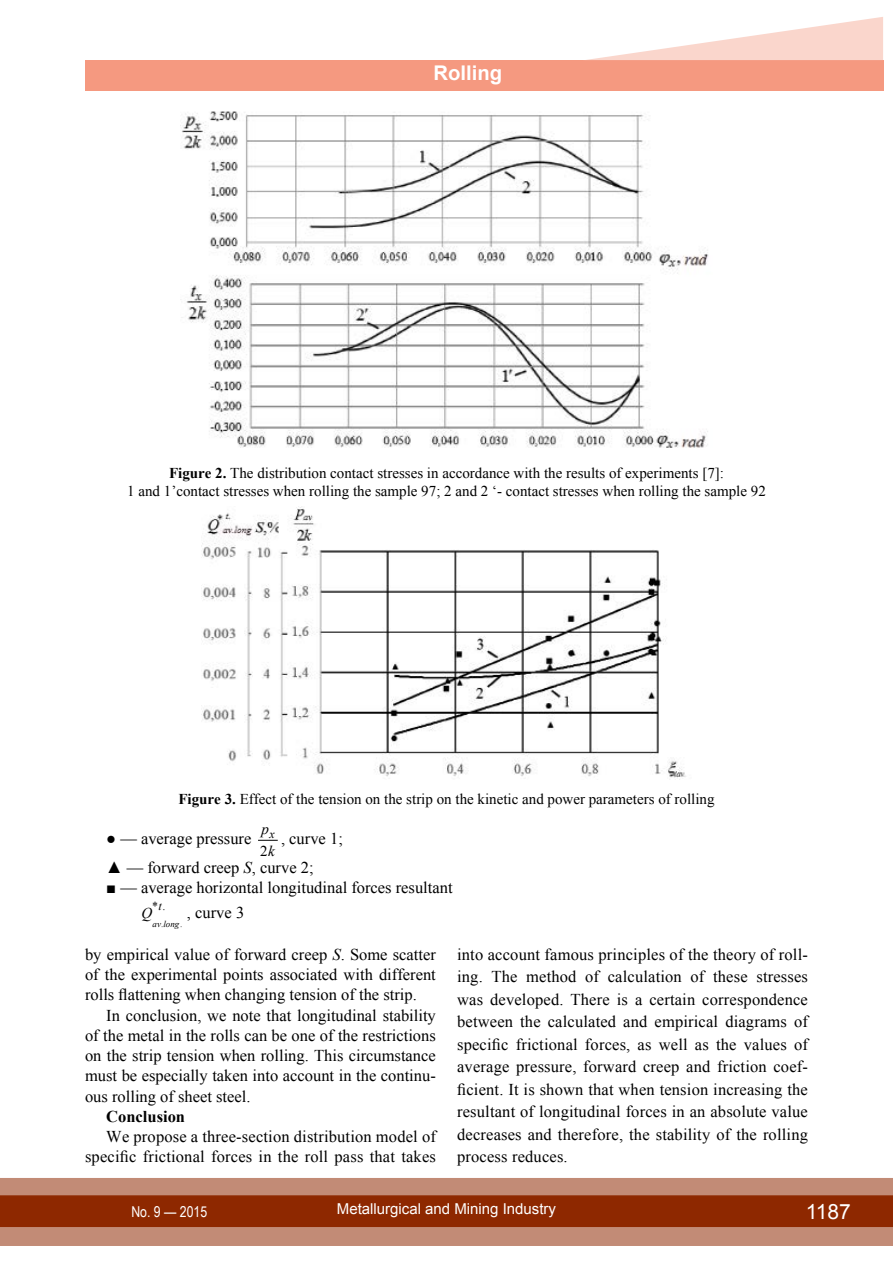
<style>
.page{position:relative;width:893px;height:1263px;background:#fff}
.page>*{position:absolute;margin:0;border:0;box-sizing:border-box;transform-origin:0 0}
.t1{font:21px "Arial";color:#fff}
.t2{font:700 20.25px "Arial";color:#fff}
.t3{font:16.5px/22.5px "Times New Roman";color:#000;text-align:justify}
.t4{font:700 16.5px "Times New Roman";color:#000}
.t5{font:15px/18px "Times New Roman";color:#000;text-align:center}
.t6{font:15px "Arial";color:#fff}
.t7{font:15px "Arial Narrow";color:#fff}
.t8{font:italic 15px "Times New Roman";color:#000}
.t9{font:italic 12px "Times New Roman";color:#000}
.t10{font:12px "Times New Roman";color:#000}
.t11{font:italic 9px "Times New Roman";color:#000}
.t12{font:9px "Times New Roman";color:#000}
.s1{font-weight:700}
.s2{font-style:italic}
.s3{font-style:normal}
</style>
<div class="page">
<div style="left:0;top:1178px;width:893px;height:68px;background:#c28b76"></div>
<div style="left:0;top:1195px;width:893px;height:32px;background:#8e2800;border:2px solid #8e2800"></div>
<div style="left:85px;top:60px;width:798px;height:31px;background:#f59980"></div>
<svg style="left:587px;top:17px;width:296px;height:43px"></svg>
<img style="left:180px;top:111px;width:529px;height:337px">
<img style="left:201px;top:507px;width:485px;height:271px">
<svg style="left:259px;top:840px;width:18px;height:1px"></svg>
<p class="t2" style="left:434px;top:60px;width:70px">Rolling</p>
<p class="t5" style="left:127px;top:464px;width:640px"><span class="s1">Figure 2.</span> The distribution contact stresses in accordance with the results of experiments [7]:<br>1 and 1’contact stresses when rolling the sample 97; 2 and 2 ‘- contact stresses when rolling the sample 92</p>
<p class="t5" style="left:178px;top:789px;width:538px"><span class="s1">Figure 3.</span> Effect of the tension on the strip on the kinetic and power parameters of rolling</p>
<p class="t3" style="left:106px;top:827px;width:147px">● — average pressure</p>
<p class="t5" style="left:260px;top:841px;width:16px">2<span class="s2">k</span></p>
<p class="t9" style="left:261px;top:825px;width:15px">x<sup>p</sup></p>
<p class="t3" style="left:281px;top:827px;width:63px">, curve 1;</p>
<p class="t3" style="left:106px;top:856px;width:209px">▲ — forward creep <span class="s2">S</span>, curve 2;</p>
<p class="t3" style="left:106px;top:876px;width:348px">■ — average horizontal longitudinal forces resultant</p>
<p class="t12" style="left:161px;top:918px;width:4px">.</p>
<p class="t10" style="left:152px;top:898px;width:15px">* .</p>
<p class="t9" style="left:159px;top:898px;width:5px">t</p>
<p class="t8" style="left:141px;top:902px;width:12px">Q</p>
<p class="t3" style="left:187px;top:900px;width:59px">, curve 3</p>
<p class="t11" style="left:153px;top:918px;width:31px">av long<span class="s3">.</span></p>
<p class="t3" style="left:85px;top:944px;width:352px;line-height:20.2px">by empirical value of forward creep <span class="s2">S</span>. Some scatter of the experimental points associated with different rolls flattening when changing tension of the strip.</p>
<p class="t3" style="left:85px;top:1004px;width:352px;line-height:20.2px;text-indent:21px">In conclusion, we note that longitudinal stability of the metal in the rolls can be one of the restrictions on the strip tension when rolling. This circumstance must be especially taken into account in the continu&shy;ous rolling of sheet steel.</p>
<p class="t4" style="left:106px;top:1105px;width:80px">Conclusion</p>
<p class="t3" style="left:85px;top:1126px;width:352px;line-height:20.2px;text-align:right">We propose a three-section distribution model of specific frictional forces in the roll pass that takes</p>
<p class="t3" style="left:457px;top:943px;width:352px">into account famous principles of the theory of roll&shy;ing. The method of calculation of these stresses was developed. There is a certain correspondence between the calculated and empirical diagrams of specific frictional forces, as well as the values of average pressure, forward creep and friction coef&shy;ficient. It is shown that when tension increasing the resultant of longitudinal forces in an absolute value decreases and therefore, the stability of the rolling process reduces.</p>
<p class="t7" style="left:131px;top:1200px;width:77px">No. 9 — 2015</p>
<p class="t6" style="left:337px;top:1199px;width:221px">Metallurgical and Mining Industry</p>
<p class="t1" style="left:806px;top:1197px;width:47px">1187</p>
</div>
